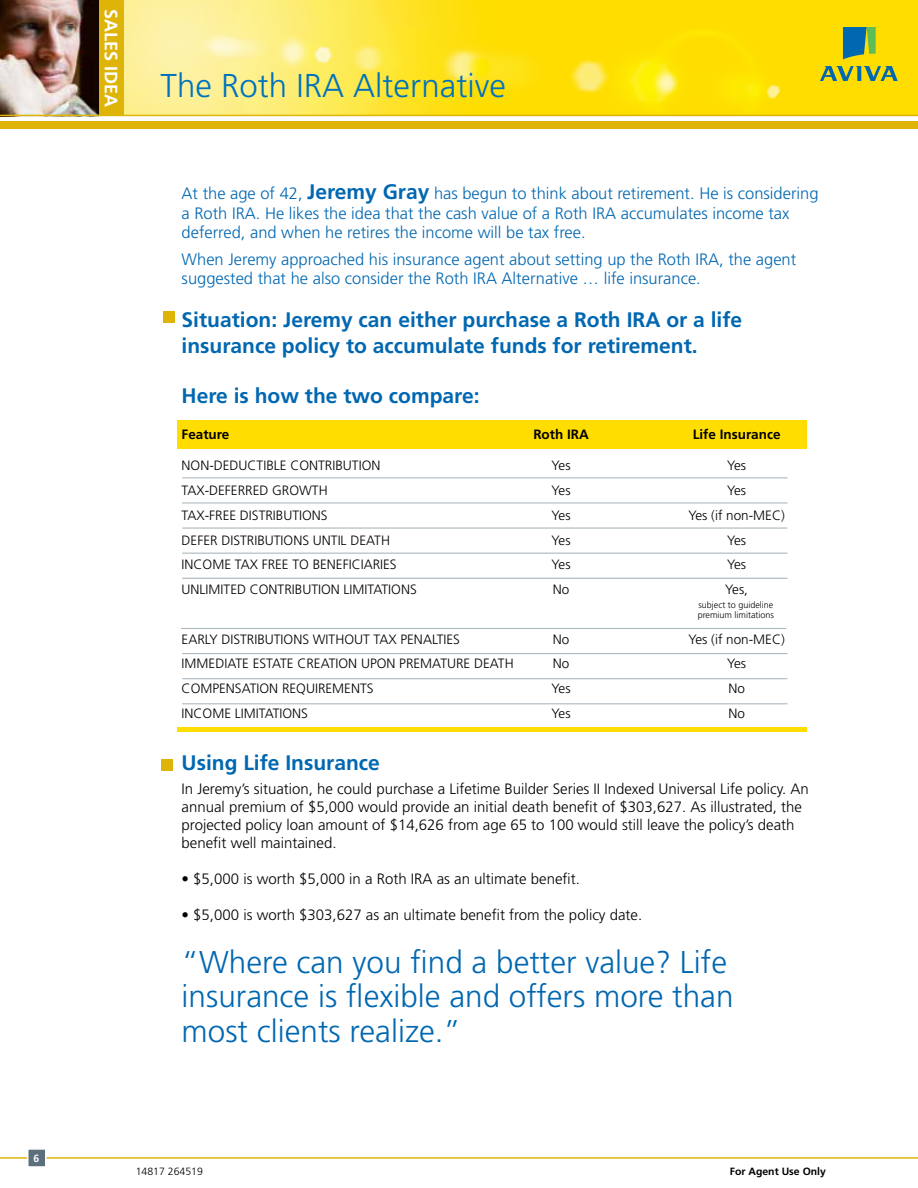
<style>
.page{position:relative;width:918px;height:1188px;background:#fff}
.page>*{position:absolute;margin:0;border:0;box-sizing:border-box;transform-origin:0 0}
.t1{font:300 33px "Frutiger LT Std";color:#0072bc}
.t2{font:300 31.5px/34.5px "Frutiger LT Std";color:#0067b1}
.t3{font:700 21px/25.2px "Frutiger LT Std";color:#0067b1}
.t4{font:700 18px "Frutiger LT Std";color:#fff}
.t5{font:300 16.5px/19.5px "Frutiger LT Std";color:#0067b1}
.t6{font:300 15px/18px "Frutiger LT Std";color:#000}
.t7{font:300 13.5px "Frutiger LT Std";color:#000}
.t8{font:300 13.5px "Frutiger LT Std";letter-spacing:.05em;color:#000}
.t9{font:300 13.5px "Frutiger LT Std";letter-spacing:.135em;color:#000}
.t10{font:700 13.5px "Frutiger LT Std";color:#000}
.t11{font:300 13.5px "Frutiger LT Std";letter-spacing:.085em;color:#000}
.t12{font:700 10.5px "Frutiger LT Std";color:#000}
.t13{font:300 10.5px "Frutiger LT Std";color:#000}
.t14{font:700 10.5px "Frutiger LT Std";color:#fff}
.t15{font:300 9px/10.5px "Frutiger LT Std";color:#000}
.s1{font-weight:700;font-size:21px}
</style>
<div class="page">
<div style="left:177px;top:420px;width:629px;height:29px;background:#fd0"></div>
<div style="left:177px;top:727px;width:629px;height:5px;background:#fd0"></div>
<div style="left:0;top:0;width:918px;height:115px;background:#fd0"></div>
<img style="left:124px;top:0;width:731px;height:115px">
<div style="left:97px;top:0;width:27px;height:115px;background:#deb408"></div>
<hr style="left:0;top:1157px;width:918px;height:2px;background:#deb408">
<img style="left:0;top:0;width:98px;height:115px">
<hr style="left:182px;top:477px;width:605px;height:1px;background:#adb8bf">
<hr style="left:182px;top:502px;width:605px;height:2px;background:#adb8bf">
<hr style="left:182px;top:527px;width:605px;height:2px;background:#adb8bf">
<hr style="left:182px;top:703px;width:605px;height:1px;background:#adb8bf">
<hr style="left:182px;top:678px;width:605px;height:1px;background:#adb8bf">
<hr style="left:182px;top:653px;width:605px;height:1px;background:#adb8bf">
<hr style="left:181px;top:628px;width:605px;height:1px;background:#adb8bf">
<hr style="left:182px;top:578px;width:605px;height:1px;background:#adb8bf">
<hr style="left:182px;top:553px;width:605px;height:1px;background:#adb8bf">
<div style="left:27px;top:1148px;width:20px;height:20px;background:#5c6f7c;border:2px solid #fff"></div>
<div style="left:163px;top:311px;width:12px;height:12px;background:#deb408"></div>
<div style="left:161px;top:759px;width:12px;height:12px;background:#deb408"></div>
<div style="left:0;top:121px;width:918px;height:7px;background:#deb408"></div>
<hr style="left:0;top:115px;width:918px;height:1px;background:#deb408">
<svg style="left:820px;top:66px;width:78px;height:15px"></svg>
<svg style="left:843px;top:27px;width:33px;height:32px"></svg>
<p class="t14" style="left:34px;top:1152px;width:7px">6</p>
<p class="t4" style="left:122px;top:9px;width:100px;rotate:90deg">SALES IDEA</p>
<h1 class="t1" style="left:161px;top:67px;width:347px">The Roth IRA Alternative</h1>
<p class="t5" style="left:182px;top:184px;width:638px">At the age of 42, <span class="s1">Jeremy Gray</span> has begun to think about retirement. He is considering a Roth IRA. He likes the idea that the cash value of a Roth IRA accumulates income tax deferred, and when he retires the income will be tax free.</p>
<p class="t5" style="left:182px;top:249px;width:616px">When Jeremy approached his insurance agent about setting up the Roth IRA, the agent suggested that he also consider the Roth IRA Alternative … life insurance.</p>
<h3 class="t3" style="left:182px;top:308px;width:562px">Situation: Jeremy can either purchase a Roth IRA or a life insurance policy to accumulate funds for retirement.</h3>
<h3 class="t3" style="left:182px;top:383px;width:299px">Here is how the two compare:</h3>
<p class="t10" style="left:182px;top:426px;width:49px">Feature</p>
<p class="t10" style="left:533px;top:426px;width:57px">Roth IRA</p>
<p class="t10" style="left:693px;top:426px;width:89px">Life Insurance</p>
<p class="t7" style="left:182px;top:458px;width:58px">Non-Deduc</p>
<p class="t7" style="left:257px;top:458px;width:123px">tib le Contribution</p>
<p class="t7" style="left:552px;top:458px;width:21px">Yes</p>
<p class="t7" style="left:727px;top:458px;width:21px">Yes</p>
<p class="t7" style="left:182px;top:483px;width:148px">Tax-Deferred Growth</p>
<p class="t7" style="left:552px;top:483px;width:21px">Yes</p>
<p class="t7" style="left:727px;top:483px;width:21px">Yes</p>
<p class="t7" style="left:182px;top:508px;width:139px">Tax-Free Distributions</p>
<p class="t7" style="left:552px;top:508px;width:21px">Yes</p>
<p class="t7" style="left:688px;top:508px;width:98px">Yes (if non-MEC)</p>
<p class="t7" style="left:182px;top:532px;width:210px">Defer Distributions Until Death</p>
<p class="t7" style="left:552px;top:532px;width:21px">Yes</p>
<p class="t7" style="left:727px;top:532px;width:21px">Yes</p>
<p class="t7" style="left:182px;top:557px;width:168px">Incom e Tax Free To Beneficia</p>
<p class="t7" style="left:373px;top:557px;width:24px">ries</p>
<p class="t7" style="left:552px;top:557px;width:21px">Yes</p>
<p class="t7" style="left:727px;top:557px;width:21px">Yes</p>
<p class="t11" style="left:182px;top:582px;width:169px">Unlimited Contribution Limi</p>
<p class="t7" style="left:368px;top:582px;width:42px">tations</p>
<p class="t7" style="left:553px;top:582px;width:18px">No</p>
<p class="t7" style="left:725px;top:582px;width:24px">Yes,</p>
<p class="t9" style="left:182px;top:631px;width:278px">Early distributions Without tax Penalties</p>
<p class="t7" style="left:553px;top:631px;width:18px">No</p>
<p class="t7" style="left:689px;top:631px;width:98px">Yes (if non-MEC)</p>
<p class="t8" style="left:182px;top:656px;width:334px">Imm ediate Estate Creation Upon Premature Death</p>
<p class="t7" style="left:553px;top:656px;width:18px">No</p>
<p class="t7" style="left:727px;top:656px;width:21px">Yes</p>
<p class="t7" style="left:182px;top:681px;width:192px">Compensation Requi rements</p>
<p class="t7" style="left:552px;top:681px;width:21px">Yes</p>
<p class="t7" style="left:728px;top:681px;width:18px">No</p>
<p class="t7" style="left:182px;top:706px;width:60px">Income Limi</p>
<p class="t7" style="left:259px;top:706px;width:42px">tations</p>
<p class="t7" style="left:552px;top:706px;width:21px">Yes</p>
<p class="t7" style="left:728px;top:706px;width:18px">No</p>
<h3 class="t3" style="left:182px;top:750px;width:200px">Using Life Insurance</h3>
<p class="t6" style="left:182px;top:781px;width:629px">In Jeremy’s situation, he could purchase a Lifetime Builder Series II Indexed Universal Life policy. An annual premium of $5,000 would provide an initial death benefit of $303,627. As illustrated, the projected policy loan amount of $14,626 from age 65 to 100 would still leave the policy’s death benefit well maintained.</p>
<p class="t6" style="left:182px;top:871px;width:400px">• $5,000 is worth $5,000 in a Roth IRA as an ultimate benefit.</p>
<p class="t6" style="left:182px;top:907px;width:462px">• $5,000 is worth $303,627 as an ultimate benefit from the policy date.</p>
<h2 class="t2" style="left:182px;top:945px;width:553px">“Where can you find a better value? Life insurance is flexible and offers more than most clients realize.”</h2>
<p class="t15" style="left:698px;top:600px;width:78px">subject to guideline premium limitations</p>
<p class="t13" style="left:136px;top:1166px;width:69px">14817 264519</p>
<p class="t12" style="left:730px;top:1166px;width:98px">For Agent Use Only</p>
</div>
